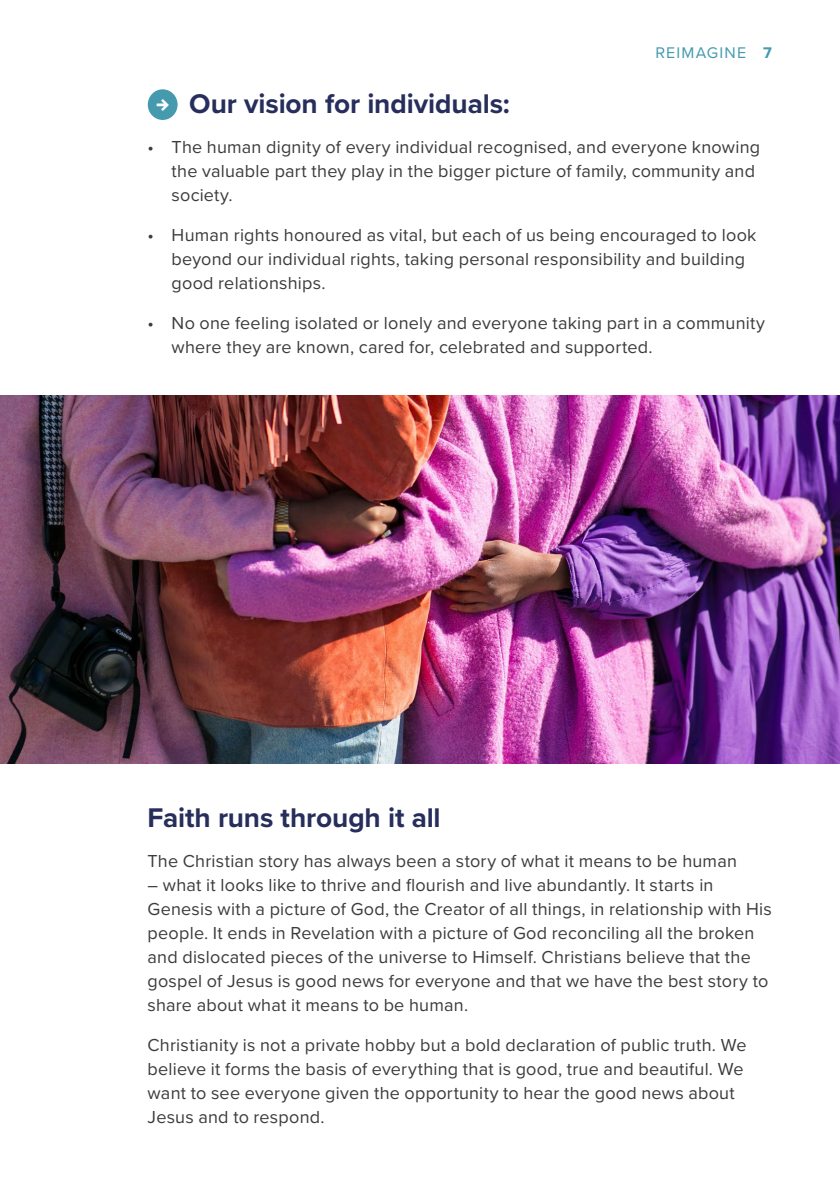
<style>
.page{position:relative;width:840px;height:1191px;background:#fff}
.page>*{position:absolute;margin:0;border:0;box-sizing:border-box;transform-origin:0 0}
.t1{font:700 28px "Proxima Nova";letter-spacing:-.005em;color:#272e5c}
.t2{font:18px/24px "Proxima Nova";letter-spacing:.01em;color:#3c3c3b}
.t3{font:16px "Proxima Nova";letter-spacing:.075em;color:#459aae}
.s1{font-weight:700}
</style>
<div class="page">
<img style="left:0;top:395px;width:839px;height:368px">
<div style="left:148px;top:89px;width:29px;height:31px;background:#459aae;border-radius:50%"></div>
<p class="t3" style="left:655px;top:41px;width:118px">REIMAGINE <span class="s1">7</span></p>
<h1 class="t1" style="left:189px;top:83px;width:322px">Our vision for individuals:</h1>
<p class="t2" style="left:171px;top:134px;width:589px;text-indent:-24px">• The human dignity of every individual recognised, and everyone knowing the valuable part they play in the bigger picture of family, community and society.</p>
<p class="t2" style="left:171px;top:222px;width:586px;text-indent:-24px">• Human rights honoured as vital, but each of us being encouraged to look beyond our individual rights, taking personal responsibility and building good relationships.</p>
<p class="t2" style="left:171px;top:310px;width:594px;text-indent:-24px">• No one feeling isolated or lonely and everyone taking part in a community where they are known, cared for, celebrated and supported.</p>
<h1 class="t1" style="left:147px;top:796px;width:294px">Faith runs through it all</h1>
<p class="t2" style="left:147px;top:848px;width:590px">The Christian story has always been a story of what it means to be human</p>
<p class="t2" style="left:147px;top:872px;width:625px">– what it looks like to thrive and flourish and live abundantly. It starts in Genesis with a picture of God, the Creator of all things, in relationship with His people. It ends in Revelation with a picture of God reconciling all the broken and dislocated pieces of the universe to Himself. Christians believe that the gospel of Jesus is good news for everyone and that we have the best story to share about what it means to be human.</p>
<p class="t2" style="left:147px;top:1032px;width:600px">Christianity is not a private hobby but a bold declaration of public truth. We believe it forms the basis of everything that is good, true and beautiful. We want to see everyone given the opportunity to hear the good news about Jesus and to respond.</p>
</div>
